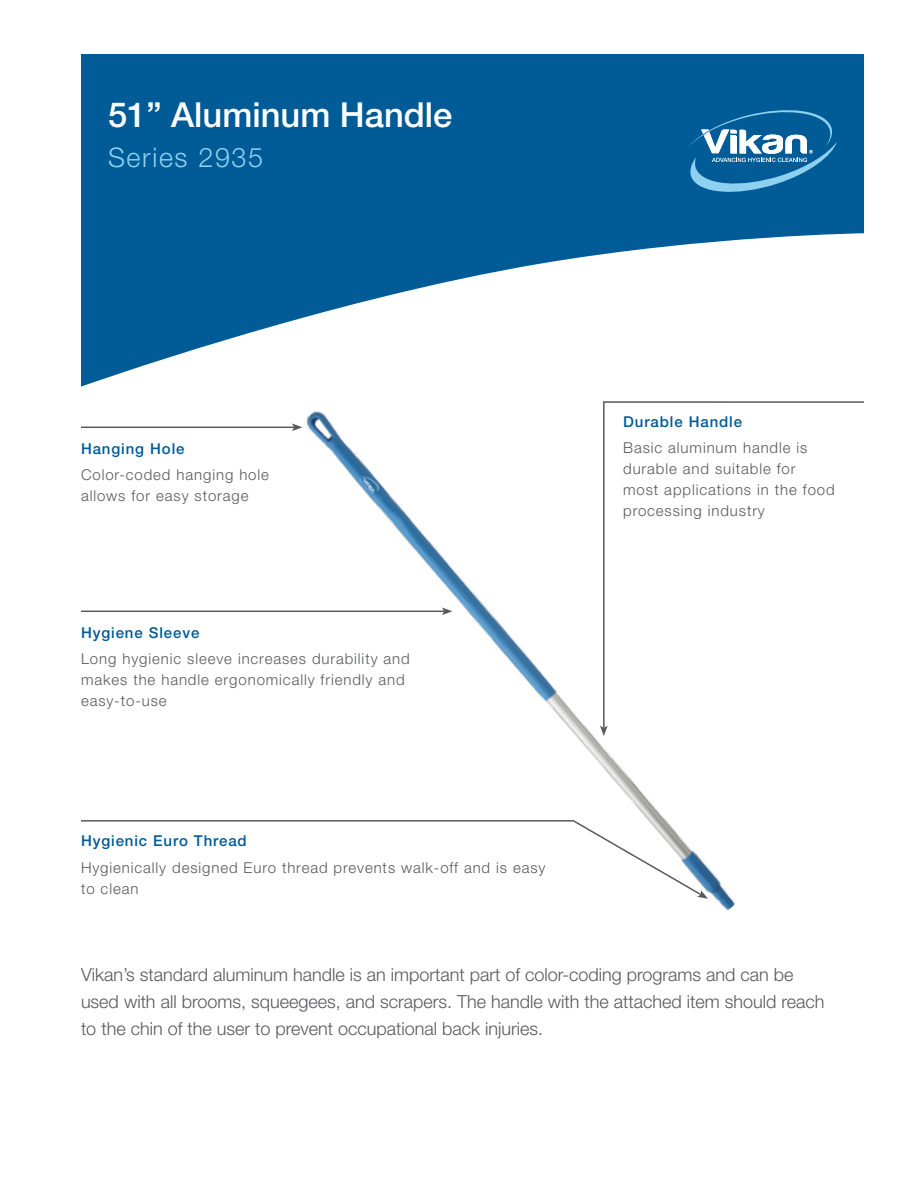
<style>
.page{position:relative;width:918px;height:1188px;background:#fff}
.page>*{position:absolute;margin:0;border:0;box-sizing:border-box;transform-origin:0 0}
.t1{font:500 34.5px "Helvetica Neue LT Std";color:#fff}
.t2{font:300 27px "Helvetica Neue LT Std";letter-spacing:.06em;color:#8dd0ef}
.t3{font:300 18px/27px "Helvetica Neue LT Std";color:#58595b}
.t4{font:300 15px/21px "Helvetica Neue LT Std";letter-spacing:.06em;color:#58595b}
.t5{font:500 15px "Helvetica Neue LT Std";letter-spacing:.06em;color:#005b97}
</style>
<div class="page">
<svg style="left:81px;top:54px;width:783px;height:333px;fill:#005b97"></svg>
<svg style="left:688px;top:110px;width:149px;height:82px;background:#2f7cad"></svg>
<img style="left:290px;top:411px;width:445px;height:500px">
<svg style="left:81px;top:819px;width:622px;height:78px"></svg>
<svg style="left:697px;top:890px;width:11px;height:9px"></svg>
<hr style="left:81px;top:427px;width:213px;height:1px;background:#58595b">
<svg style="left:292px;top:423px;width:10px;height:8px"></svg>
<hr style="left:81px;top:611px;width:363px;height:1px;background:#58595b">
<svg style="left:442px;top:607px;width:10px;height:8px"></svg>
<svg style="left:602px;top:401px;width:262px;height:328px"></svg>
<svg style="left:600px;top:726px;width:8px;height:10px"></svg>
<h1 class="t1" style="left:108px;top:94px;width:346px">51” Aluminum Handle</h1>
<h2 class="t2" style="left:108px;top:141px;width:157px">Series 2935</h2>
<p class="t5" style="left:81px;top:439px;width:105px">Hanging Hole</p>
<p class="t4" style="left:81px;top:464px;width:189px">Color-coded hanging hole allows for easy storage</p>
<p class="t5" style="left:81px;top:623px;width:120px">Hygiene Sleeve</p>
<p class="t4" style="left:81px;top:648px;width:330px">Long hygienic sleeve increases durability and makes the handle ergonomically friendly and easy-to-use</p>
<p class="t5" style="left:81px;top:832px;width:167px">Hygienic Euro Thread</p>
<p class="t4" style="left:81px;top:856px;width:466px">Hygienically designed Euro thread prevents walk-off and is easy to clean</p>
<p class="t5" style="left:623px;top:413px;width:120px">Durable Handle</p>
<p class="t4" style="left:623px;top:437px;width:213px">Basic aluminum handle is durable and suitable for<br>most applications in the food processing industry</p>
<p class="t3" style="left:81px;top:960px;width:745px">Vikan’s standard aluminum handle is an important part of color-coding programs and can be used with all brooms, squeegees, and scrapers. The handle with the attached item should reach to the chin of the user to prevent occupational back injuries.</p>
</div>
